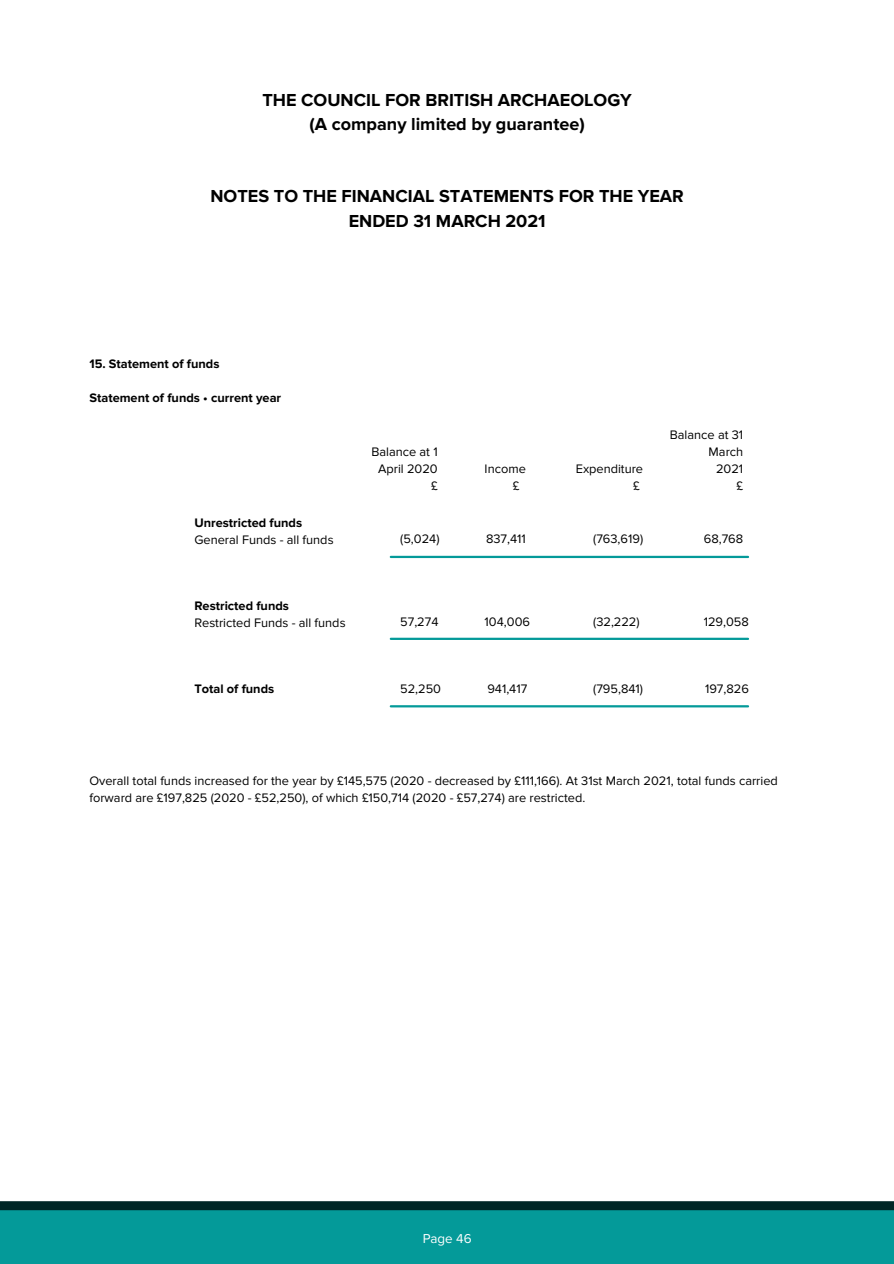
<style>
.page{position:relative;width:894px;height:1264px;background:#fff}
.page>*{position:absolute;margin:0;border:0;box-sizing:border-box;transform-origin:0 0}
.t1{font:700 18px/24.8px "Proxima Nova";color:#000;text-align:center}
.t2{font:13.35px "Proxima Nova";color:#fff}
.t3{font:12.75px/17px "Proxima Nova";color:#000;text-align:right}
.t4{font:700 12.75px "Proxima Nova";color:#000}
</style>
<div class="page">
<div style="left:0;top:1202px;width:893px;height:61px;background:#049a99"></div>
<div style="left:0;top:1201px;width:893px;height:9px;background:#002626"></div>
<hr style="left:390px;top:556px;width:357px;height:2px;background:#049a99">
<hr style="left:390px;top:637px;width:357px;height:3px;background:#049a99">
<hr style="left:390px;top:705px;width:357px;height:2px;background:#049a99">
<h1 class="t1" style="left:262px;top:88px;width:371px">THE COUNCIL FOR BRITISH ARCHAEOLOGY (A company limited by guarantee)</h1>
<h1 class="t1" style="left:210px;top:184px;width:475px">NOTES TO THE FINANCIAL STATEMENTS FOR THE YEAR<br>ENDED 31 MARCH 2021</h1>
<p class="t4" style="left:89px;top:356px;width:131px">15. Statement of funds</p>
<p class="t4" style="left:89px;top:390px;width:193px">Statement of funds • current year</p>
<p class="t3" style="left:371px;top:444px;width:68px">Balance at 1<br>April 2020 £</p>
<p class="t3" style="left:512px;top:461px;width:15px;text-align:left;text-indent:-28px">Income £</p>
<p class="t3" style="left:575px;top:461px;width:69px">Expenditure £</p>
<p class="t3" style="left:669px;top:427px;width:75px">Balance at 31<br>March<br>2021<br>£</p>
<p class="t4" style="left:194px;top:515px;width:109px">Unrestricted funds</p>
<p class="t3" style="left:194px;top:532px;width:141px">General Funds - all funds</p>
<p class="t3" style="left:400px;top:531px;width:41px">(5,024)</p>
<p class="t3" style="left:486px;top:531px;width:41px">837,411</p>
<p class="t3" style="left:593px;top:531px;width:51px">(763,619)</p>
<p class="t3" style="left:703px;top:531px;width:41px">68,768</p>
<p class="t4" style="left:194px;top:598px;width:96px">Restricted funds</p>
<p class="t3" style="left:194px;top:615px;width:153px">Restricted Funds - all funds</p>
<p class="t3" style="left:400px;top:613px;width:40px">57,274</p>
<p class="t3" style="left:484px;top:613px;width:47px">104,006</p>
<p class="t3" style="left:593px;top:613px;width:48px">(32,222)</p>
<p class="t3" style="left:703px;top:613px;width:47px">129,058</p>
<p class="t4" style="left:194px;top:681px;width:81px">Total of funds</p>
<p class="t3" style="left:400px;top:681px;width:42px">52,250</p>
<p class="t3" style="left:487px;top:681px;width:41px">941,417</p>
<p class="t3" style="left:593px;top:681px;width:51px">(795,841)</p>
<p class="t3" style="left:704px;top:681px;width:45px">197,826</p>
<p class="t3" style="left:89px;top:772px;width:689px;text-align:left">Overall total funds increased for the year by £145,575 (2020 - decreased by £111,166). At 31st March 2021, total funds carried forward are £197,825 (2020 - £52,250), of which £150,714 (2020 - £57,274) are restricted.</p>
<p class="t2" style="left:422px;top:1230px;width:50px">Page 46</p>
</div>
